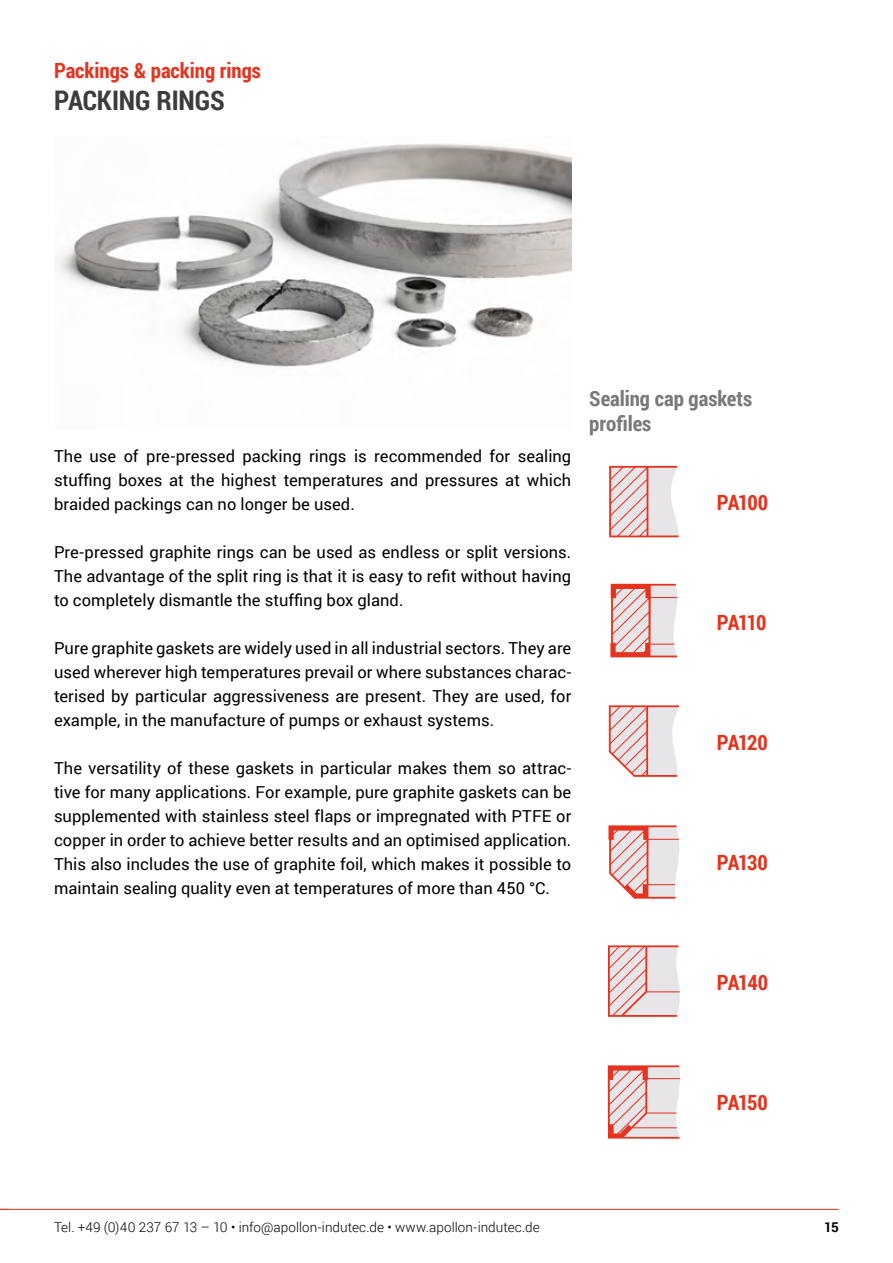
<style>
.page{position:relative;width:893px;height:1263px;background:#fff}
.page>*{position:absolute;margin:0;border:0;box-sizing:border-box;transform-origin:0 0}
.t1{font:700 27px "Roboto Condensed";letter-spacing:-.01em;color:#3c3c3d}
.t2{font:700 21px "Roboto Condensed";letter-spacing:-.01em;color:#e6331f}
.t3{font:700 21px/25.2px "Roboto Condensed";color:#7a797a}
.t4{font:16.5px/24px "Roboto";letter-spacing:.005em;color:#000;text-align:justify}
.t5{font:300 13.5px "Roboto";letter-spacing:.005em;color:#000}
.t6{font:700 13.5px "Roboto";color:#000}
</style>
<div class="page">
<hr style="left:0;top:1209px;width:839px;height:1px;background:#e6331f">
<img style="left:54px;top:144px;width:517px;height:224px">
<svg style="left:608px;top:1065px;width:72px;height:74px;background:#e7bfbc"></svg>
<svg style="left:608px;top:945px;width:72px;height:72px;background:#e7cac8"></svg>
<svg style="left:609px;top:705px;width:70px;height:72px;background:#e9cfcd"></svg>
<svg style="left:610px;top:584px;width:68px;height:73px;background:#e7bdb9"></svg>
<svg style="left:609px;top:466px;width:70px;height:71px;background:#e8cbca"></svg>
<svg style="left:608px;top:825px;width:71px;height:74px;background:#e9c3c1"></svg>
<p class="t2" style="left:54px;top:56px;width:209px">Packings &amp; packing rings</p>
<h1 class="t1" style="left:54px;top:82px;width:172px">PACKING RINGS</h1>
<p class="t4" style="left:54px;top:444px;width:519px">The use of pre-pressed packing rings is recommended for sealing stuffing boxes at the highest temperatures and pressures at which braided packings can no longer be used.</p>
<p class="t4" style="left:54px;top:540px;width:519px">Pre-pressed graphite rings can be used as endless or split versions.<br>The advantage of the split ring is that it is easy to refit without having to completely dismantle the stuffing box gland.</p>
<p class="t4" style="left:54px;top:636px;width:519px">Pure graphite gaskets are widely used in all industrial sectors. They are used wherever high temperatures prevail or where substances charac&shy;terised by particular aggressiveness are present. They are used, for example, in the manufacture of pumps or exhaust systems.</p>
<p class="t4" style="left:54px;top:756px;width:519px">The versatility of these gaskets in particular makes them so attrac&shy;tive for many applications. For example, pure graphite gaskets can be supplemented with stainless steel flaps or impregnated with PTFE or copper in order to achieve better results and an optimised application.<br>This also includes the use of graphite foil, which makes it possible to maintain sealing quality even at temperatures of more than 450 °C.</p>
<p class="t3" style="left:589px;top:385px;width:165px">Sealing cap gaskets profiles</p>
<p class="t2" style="left:717px;top:488px;width:53px">PA100</p>
<p class="t2" style="left:717px;top:608px;width:51px">PA110</p>
<p class="t2" style="left:717px;top:728px;width:53px">PA120</p>
<p class="t2" style="left:717px;top:848px;width:53px">PA130</p>
<p class="t2" style="left:717px;top:968px;width:53px">PA140</p>
<p class="t2" style="left:717px;top:1088px;width:53px">PA150</p>
<p class="t5" style="left:54px;top:1218px;width:487px">Tel. +49 (0)40 237 67 13 – 10 • info@apollon-indutec.de • www.apollon-indutec.de</p>
<p class="t6" style="left:824px;top:1218px;width:16px">15</p>
</div>
